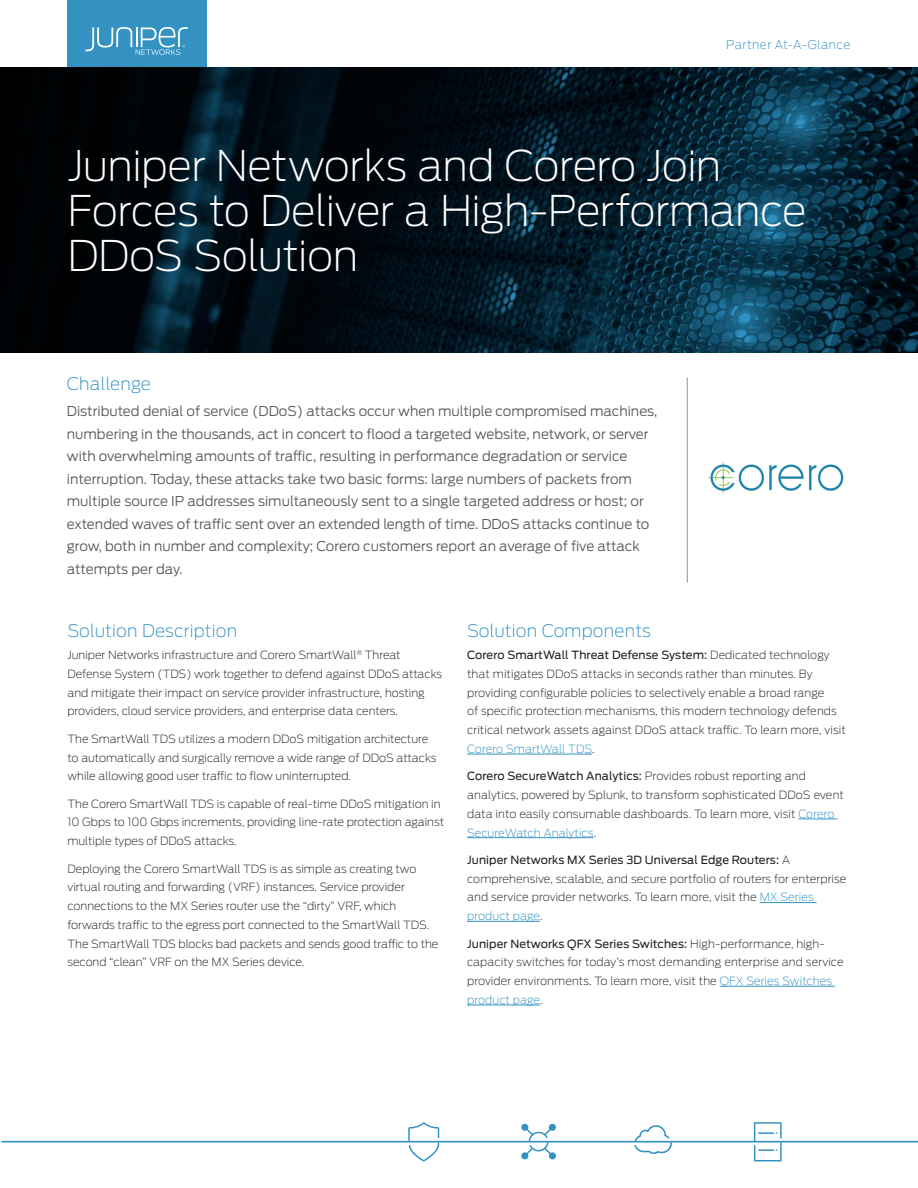
<style>
.page{position:relative;width:918px;height:1188px;background:#fff}
.page>*{position:absolute;margin:0;border:0;box-sizing:border-box;transform-origin:0 0}
.t1{font:200 42px/45px "Antenna";letter-spacing:-.015em;color:#fff}
.t2{font:200 17.25px "Antenna";letter-spacing:.01em;color:#3392c2}
.t3{font:300 13.5px/22.5px "Antenna";color:#57585a}
.t4{font:200 12px "Antenna";letter-spacing:.03em;color:#3392c2}
.t5{font:200 11.25px/18.8px "Antenna";color:#231f20}
.s1{font-weight:400}
.s2{color:#3392c2}
</style>
<div class="page">
<div style="left:67px;top:0;width:139px;height:68px;background:#3392c2"></div>
<svg style="left:85px;top:27px;width:103px;height:28px"></svg>
<svg style="left:408px;top:1122px;width:31px;height:39px"></svg>
<svg style="left:754px;top:1122px;width:28px;height:39px"></svg>
<svg style="left:521px;top:1124px;width:35px;height:36px"></svg>
<svg style="left:634px;top:1125px;width:38px;height:29px"></svg>
<hr style="left:1px;top:1141px;width:917px;height:2px;background:#3392c2">
<img style="left:0;top:68px;width:918px;height:284px">
<hr style="left:467px;top:754px;width:125px;height:1px;background:#3392c2">
<hr style="left:798px;top:819px;width:40px;height:1px;background:#3392c2">
<hr style="left:467px;top:837px;width:127px;height:1px;background:#3392c2">
<hr style="left:760px;top:902px;width:57px;height:1px;background:#3392c2">
<hr style="left:467px;top:921px;width:73px;height:1px;background:#3392c2">
<hr style="left:720px;top:986px;width:115px;height:1px;background:#3392c2">
<hr style="left:467px;top:1005px;width:73px;height:1px;background:#3392c2">
<hr style="left:687px;top:377px;width:1px;height:206px;background:#939598">
<img style="left:708px;top:462px;width:136px;height:31px">
<p class="t4" style="left:726px;top:37px;width:126px">Partner At-A-Glance</p>
<p class="t1" style="left:68px;top:143px;width:741px">Juniper Networks and Corero Join<br>Forces to Deliver a High-Performance<br>DDoS Solution</p>
<h1 class="t2" style="left:67px;top:374px;width:86px">Challenge</h1>
<p class="t3" style="left:67px;top:400px;width:592px">Distributed denial of service (DDoS) attacks occur when multiple compromised machines, numbering in the thousands, act in concert to flood a targeted website, network, or server with overwhelming amounts of traffic, resulting in performance degradation or service interruption. Today, these attacks take two basic forms: large numbers of packets from multiple source IP addresses simultaneously sent to a single targeted address or host; or extended waves of traffic sent over an extended length of time. DDoS attacks continue to grow, both in number and complexity; Corero customers report an average of five attack attempts per day.</p>
<h1 class="t2" style="left:68px;top:621px;width:171px">Solution Description</h1>
<p class="t5" style="left:68px;top:646px;width:376px">Juniper Networks infrastructure and Corero SmartWall<sup>®</sup> Threat Defense System (TDS) work together to defend against DDoS attacks and mitigate their impact on service provider infrastructure, hosting providers, cloud service providers, and enterprise data centers.</p>
<p class="t5" style="left:68px;top:729px;width:370px">The SmartWall TDS utilizes a modern DDoS mitigation architecture to automatically and surgically remove a wide range of DDoS attacks while allowing good user traffic to flow uninterrupted.</p>
<p class="t5" style="left:68px;top:794px;width:378px">The Corero SmartWall TDS is capable of real-time DDoS mitigation in<br>10 Gbps to 100 Gbps increments, providing line-rate protection against multiple types of DDoS attacks.</p>
<p class="t5" style="left:68px;top:859px;width:373px">Deploying the Corero SmartWall TDS is as simple as creating two virtual routing and forwarding (VRF) instances. Service provider connections to the MX Series router use the “dirty” VRF, which forwards traffic to the egress port connected to the SmartWall TDS.<br>The SmartWall TDS blocks bad packets and sends good traffic to the second “clean” VRF on the MX Series device.</p>
<h1 class="t2" style="left:467px;top:621px;width:185px">Solution Components</h1>
<p class="t5" style="left:467px;top:646px;width:380px"><span class="s1">Corero SmartWall Threat Defense System:</span> Dedicated technology that mitigates DDoS attacks in seconds rather than minutes. By providing configurable policies to selectively enable a broad range<br>of specific protection mechanisms, this modern technology defends critical network assets against DDoS attack traffic. To learn more, visit <span class="s2">Corero SmartWall TDS</span>.</p>
<p class="t5" style="left:467px;top:767px;width:378px"><span class="s1">Corero SecureWatch Analytics:</span> Provides robust reporting and analytics, powered by Splunk, to transform sophisticated DDoS event data into easily consumable dashboards. To learn more, visit <span class="s2">Corero SecureWatch Analytics</span>.</p>
<p class="t5" style="left:467px;top:851px;width:381px"><span class="s1">Juniper Networks MX Series 3D Universal Edge Routers:</span> A comprehensive, scalable, and secure portfolio of routers for enterprise and service provider networks. To learn more, visit the <span class="s2">MX Series product page</span>.</p>
<p class="t5" style="left:467px;top:934px;width:378px"><span class="s1">Juniper Networks QFX Series Switches:</span> High-performance, high&shy;capacity switches for today’s most demanding enterprise and service provider environments. To learn more, visit the <span class="s2">QFX Series Switches product page</span>.</p>
</div>
